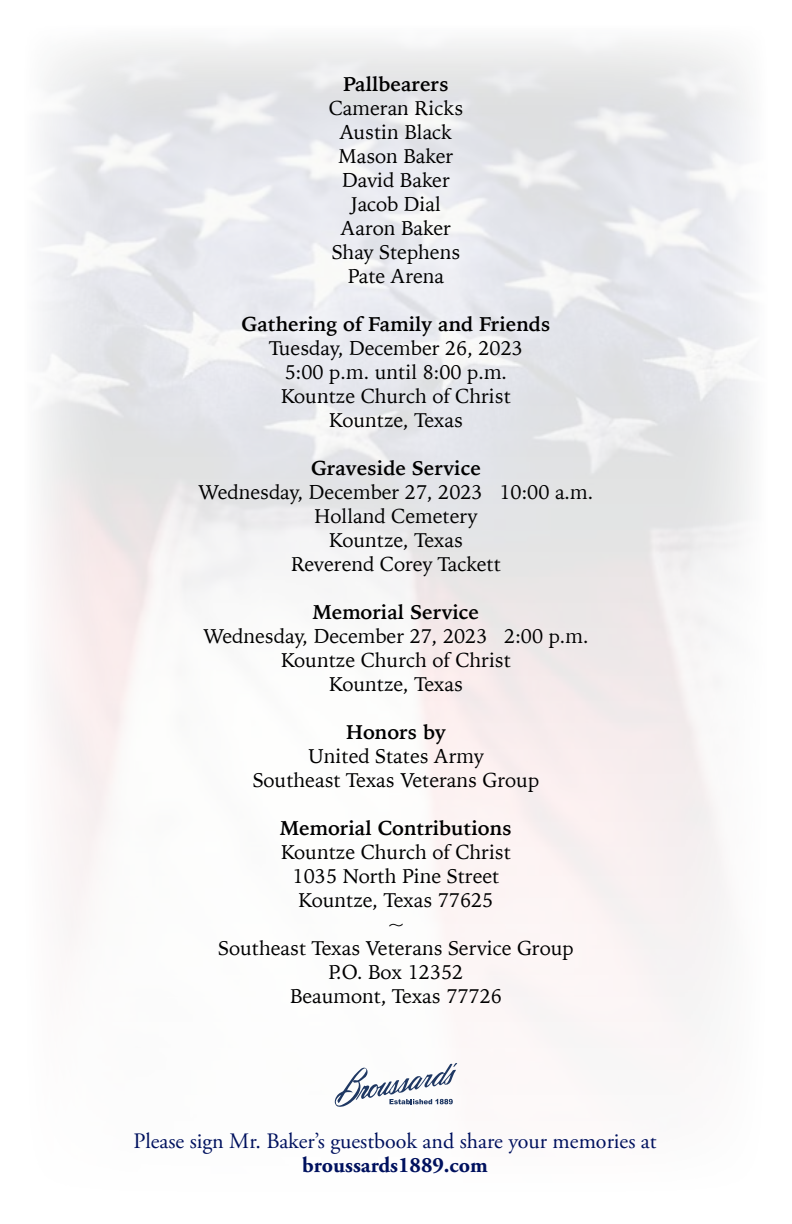
<style>
.page{position:relative;width:792px;height:1224px;background:#fff}
.page>*{position:absolute;margin:0;border:0;box-sizing:border-box;transform-origin:0 0}
.t1{font:22px "Adobe Garamond Pro";color:#00115e}
.t2{font:700 22px "Adobe Garamond Pro";color:#00115e}
.t3{font:20px/24px "Iowan Old Style";color:#000;text-align:center}
.t4{font:700 20px "Iowan Old Style";color:#000}
</style>
<div class="page">
<svg style="left:335px;top:1063px;width:122px;height:45px"></svg>
<p class="t4" style="left:343px;top:66px;width:107px">Pallbearers</p>
<p class="t3" style="left:329px;top:95px;width:136px">Cameran Ricks<br>Austin Black<br>Mason Baker<br>David Baker<br>Jacob Dial<br>Aaron Baker<br>Shay Stephens<br>Pate Arena</p>
<p class="t4" style="left:242px;top:306px;width:310px">Gathering of Family and Friends</p>
<p class="t3" style="left:269px;top:335px;width:255px">Tuesday, December 26, 2023<br>5:00 p.m. until 8:00 p.m.<br>Kountze Church of Christ<br>Kountze, Texas</p>
<p class="t4" style="left:311px;top:450px;width:171px">Graveside Service</p>
<p class="t3" style="left:199px;top:479px;width:396px">Wednesday, December 27, 2023 10:00 a.m.<br>Holland Cemetery<br>Kountze, Texas<br>Reverend Corey Tackett</p>
<p class="t4" style="left:313px;top:594px;width:168px">Memorial Service</p>
<p class="t3" style="left:203px;top:623px;width:387px">Wednesday, December 27, 2023 2:00 p.m.<br>Kountze Church of Christ<br>Kountze, Texas</p>
<p class="t4" style="left:346px;top:714px;width:101px">Honors by</p>
<p class="t3" style="left:253px;top:743px;width:288px">United States Army<br>Southeast Texas Veterans Group</p>
<p class="t4" style="left:280px;top:810px;width:233px">Memorial Contributions</p>
<p class="t3" style="left:218px;top:839px;width:357px">Kountze Church of Christ<br>1035 North Pine Street<br>Kountze, Texas 77625<br>~<br>Southeast Texas Veterans Service Group<br>P.O. Box 12352<br>Beaumont, Texas 77726</p>
<p class="t1" style="left:133px;top:1128px;width:525px">Please sign Mr. Baker’s guestbook and share your memories at</p>
<p class="t2" style="left:302px;top:1152px;width:187px">broussards1889.com</p>
</div>
